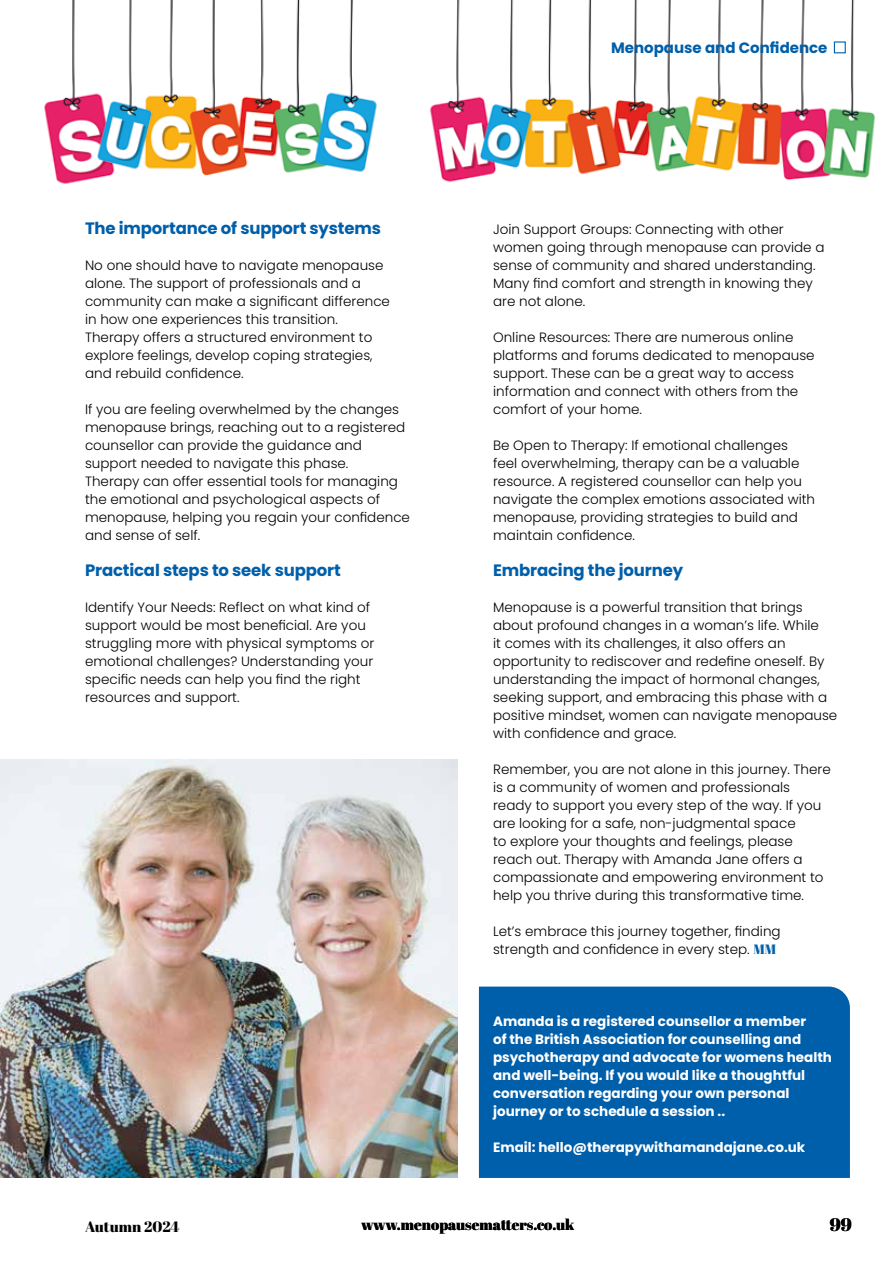
<style>
.page{position:relative;width:893px;height:1263px;background:#fff}
.page>*{position:absolute;margin:0;border:0;box-sizing:border-box;transform-origin:0 0}
.t1{font:18px "Abril Fatface";color:#000}
.t2{font:700 16.5px "Poppins";letter-spacing:-.01em;color:#005faa}
.t3{font:15px "Abril Fatface";color:#000}
.t4{font:700 15px "Poppins";color:#005faa}
.t5{font:300 13.5px/18px "Poppins";color:#000}
.t6{font:700 13.5px/18px "Poppins";color:#fff}
.s1{font-family:"Abril Fatface";font-weight:400;color:#005faa}
</style>
<div class="page">
<img style="left:430px;top:0;width:445px;height:183px">
<img style="left:0;top:759px;width:457px;height:419px">
<div style="left:834px;top:41px;width:12px;height:12px;background:#fff;border:1px solid #005faa"></div>
<div style="left:479px;top:986px;width:371px;height:192px;background:#005faa"></div>
<img style="left:44px;top:0;width:333px;height:184px">
<p class="t2" style="left:85px;top:219px;width:297px">The importance of support systems</p>
<p class="t5" style="left:85px;top:256px;width:306px">No one should have to navigate menopause alone. The support of professionals and a community can make a significant difference in how one experiences this transition.<br>Therapy offers a structured environment to explore feelings, develop coping strategies, and rebuild confidence.</p>
<p class="t5" style="left:85px;top:400px;width:326px">If you are feeling overwhelmed by the changes menopause brings, reaching out to a registered counsellor can provide the guidance and support needed to navigate this phase.<br>Therapy can offer essential tools for managing the emotional and psychological aspects of menopause, helping you regain your confidence and sense of self.</p>
<p class="t2" style="left:85px;top:561px;width:257px">Practical steps to seek support</p>
<p class="t5" style="left:85px;top:598px;width:291px">Identify Your Needs: Reflect on what kind of support would be most beneficial. Are you struggling more with physical symptoms or emotional challenges? Understanding your specific needs can help you find the right resources and support.</p>
<p class="t4" style="left:611px;top:39px;width:218px">Menopause and Confidence</p>
<p class="t5" style="left:493px;top:220px;width:333px">Join Support Groups: Connecting with other women going through menopause can provide a sense of community and shared understanding.<br>Many find comfort and strength in knowing they are not alone.</p>
<p class="t5" style="left:493px;top:328px;width:323px">Online Resources: There are numerous online platforms and forums dedicated to menopause support. These can be a great way to access information and connect with others from the comfort of your home.</p>
<p class="t5" style="left:493px;top:436px;width:324px">Be Open to Therapy: If emotional challenges feel overwhelming, therapy can be a valuable resource. A registered counsellor can help you navigate the complex emotions associated with menopause, providing strategies to build and maintain confidence.</p>
<p class="t2" style="left:493px;top:561px;width:191px">Embracing the journey</p>
<p class="t5" style="left:493px;top:598px;width:346px">Menopause is a powerful transition that brings about profound changes in a woman’s life. While<br>it comes with its challenges, it also offers an opportunity to rediscover and redefine oneself. By understanding the impact of hormonal changes, seeking support, and embracing this phase with a positive mindset, women can navigate menopause with confidence and grace.</p>
<p class="t5" style="left:493px;top:760px;width:339px">Remember, you are not alone in this journey. There is a community of women and professionals ready to support you every step of the way. If you are looking for a safe, non-judgmental space<br>to explore your thoughts and feelings, please reach out. Therapy with Amanda Jane offers a compassionate and empowering environment to help you thrive during this transformative time.</p>
<p class="t5" style="left:493px;top:922px;width:289px">Let’s embrace this journey together, finding strength and confidence in every step. <span class="s1">MM</span></p>
<p class="t6" style="left:493px;top:1012px;width:340px">Amanda is a registered counsellor a member<br>of the British Association for counselling and psychotherapy and advocate for womens health and well-being. If you would like a thoughtful conversation regarding your own personal journey or to schedule a session ..</p>
<p class="t6" style="left:493px;top:1138px;width:314px">Email: hello@therapywithamandajane.co.uk</p>
<p class="t3" style="left:361px;top:1214px;width:215px">www.menopausematters.co.uk</p>
<h1 class="t1" style="left:830px;top:1212px;width:24px">99</h1>
<p class="t3" style="left:85px;top:1216px;width:96px">Autumn 2024</p>
<p class="t3" style="left:501px;top:1214px;width:12px">t</p>
</div>
